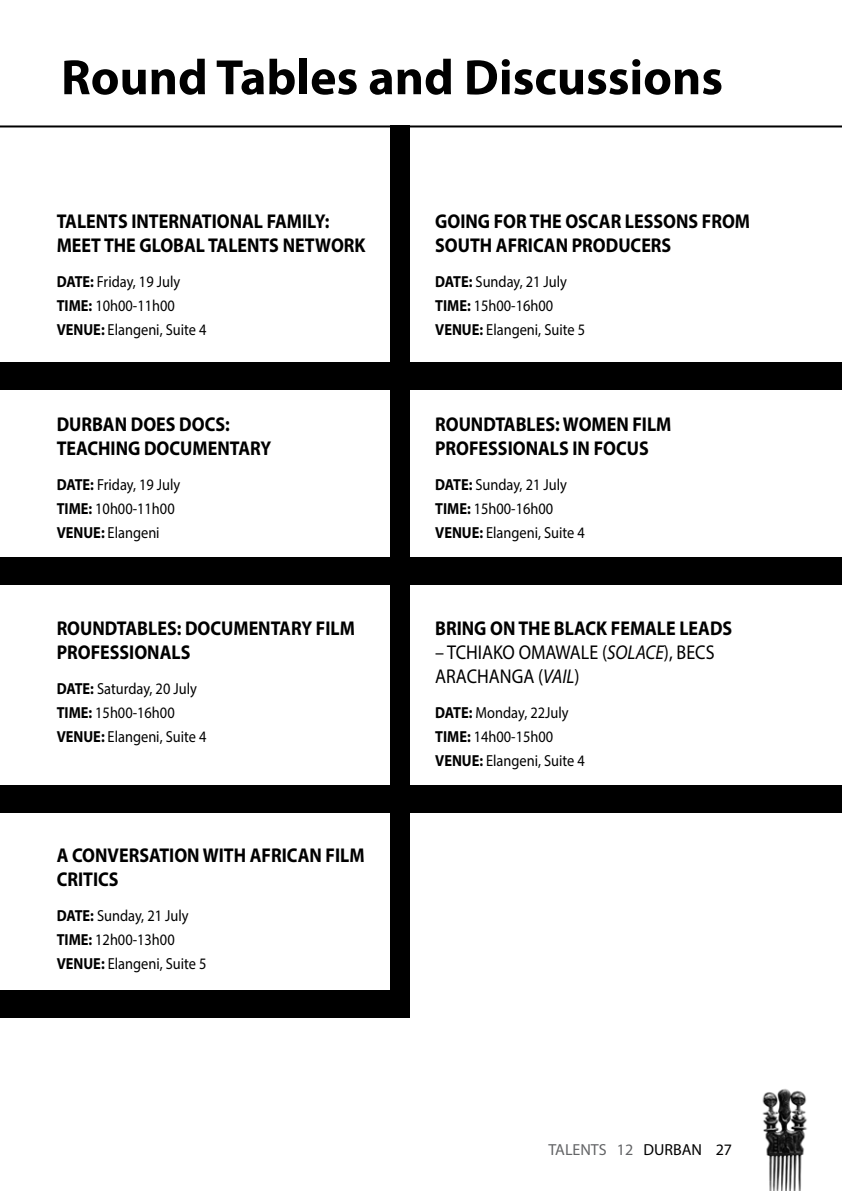
<style>
.page{position:relative;width:842px;height:1191px;background:#fff}
.page>*{position:absolute;margin:0;border:0;box-sizing:border-box;transform-origin:0 0}
.t1{font:700 50px "Myriad Pro";color:#000}
.t2{font:700 20px/24px "Myriad Pro";color:#000;scale:.9 1}
.t3{font:20px/24px "Myriad Pro";color:#000;scale:.9 1}
.t4{font:16px/24px "Myriad Pro";color:#000;scale:.9 1}
.t5{font:16px "Myriad Pro";color:#636466}
.s1{font-weight:700}
.s2{font-style:italic}
.s3{color:#000}
</style>
<div class="page">
<img style="left:762px;top:1089px;width:45px;height:102px">
<hr style="left:0;top:125px;width:842px;height:2px;background:#000">
<div style="left:0;top:361px;width:842px;height:28px;background:#000"></div>
<div style="left:390px;top:125px;width:20px;height:878px;background:#000"></div>
<div style="left:0;top:557px;width:842px;height:28px;background:#000"></div>
<div style="left:0;top:785px;width:842px;height:28px;background:#000"></div>
<div style="left:0;top:989px;width:410px;height:28px;background:#000"></div>
<h1 class="t1" style="left:61px;top:45px;width:663px">Round Tables and Discussions</h1>
<p class="t2" style="left:57px;top:208px;width:345px">TALENTS INTERNATIONAL FAMILY:<br>MEET THE GLOBAL TALENTS NETWORK</p>
<p class="t4" style="left:57px;top:269px;width:168px"><span class="s1">DATE:</span> Friday, 19 July<br><span class="s1">TIME:</span> 10h00-11h00<br><span class="s1">VENUE:</span> Elangeni, Suite 4</p>
<p class="t2" style="left:57px;top:412px;width:240px">DURBAN DOES DOCS:<br>TEACHING DOCUMENTARY</p>
<p class="t4" style="left:57px;top:473px;width:139px"><span class="s1">DATE:</span> Friday, 19 July<br><span class="s1">TIME:</span> 10h00-11h00<br><span class="s1">VENUE:</span> Elangeni</p>
<p class="t2" style="left:57px;top:615px;width:333px">ROUNDTABLES: DOCUMENTARY FILM<br>PROFESSIONALS</p>
<p class="t4" style="left:57px;top:676px;width:168px"><span class="s1">DATE:</span> Saturday, 20 July<br><span class="s1">TIME:</span> 15h00-16h00<br><span class="s1">VENUE:</span> Elangeni, Suite 4</p>
<p class="t2" style="left:57px;top:842px;width:344px">A CONVERSATION WITH AFRICAN FILM<br>CRITICS</p>
<p class="t4" style="left:57px;top:903px;width:168px"><span class="s1">DATE:</span> Sunday, 21 July<br><span class="s1">TIME:</span> 12h00-13h00<br><span class="s1">VENUE:</span> Elangeni, Suite 5</p>
<p class="t2" style="left:435px;top:208px;width:351px">GOING FOR THE OSCAR LESSONS FROM<br>SOUTH AFRICAN PRODUCERS</p>
<p class="t4" style="left:435px;top:269px;width:168px"><span class="s1">DATE:</span> Sunday, 21 July<br><span class="s1">TIME:</span> 15h00-16h00<br><span class="s1">VENUE:</span> Elangeni, Suite 5</p>
<p class="t2" style="left:435px;top:412px;width:264px">ROUNDTABLES: WOMEN FILM<br>PROFESSIONALS IN FOCUS</p>
<p class="t4" style="left:435px;top:473px;width:168px"><span class="s1">DATE:</span> Sunday, 21 July<br><span class="s1">TIME:</span> 15h00-16h00<br><span class="s1">VENUE:</span> Elangeni, Suite 4</p>
<p class="t2" style="left:435px;top:615px;width:332px">BRING ON THE BLACK FEMALE LEADS</p>
<p class="t3" style="left:435px;top:639px;width:312px">– TCHIAKO OMAWALE (<span class="s2">SOLACE</span>), BECS<br>ARACHANGA (<span class="s2">VAIL</span>)</p>
<p class="t4" style="left:435px;top:700px;width:168px"><span class="s1">DATE:</span> Monday, 22July<br><span class="s1">TIME:</span> 14h00-15h00<br><span class="s1">VENUE:</span> Elangeni, Suite 4</p>
<p class="t5" style="left:548px;top:1139px;width:185px">TALENTS 12 <span class="s3">DURBAN 27</span></p>
</div>
